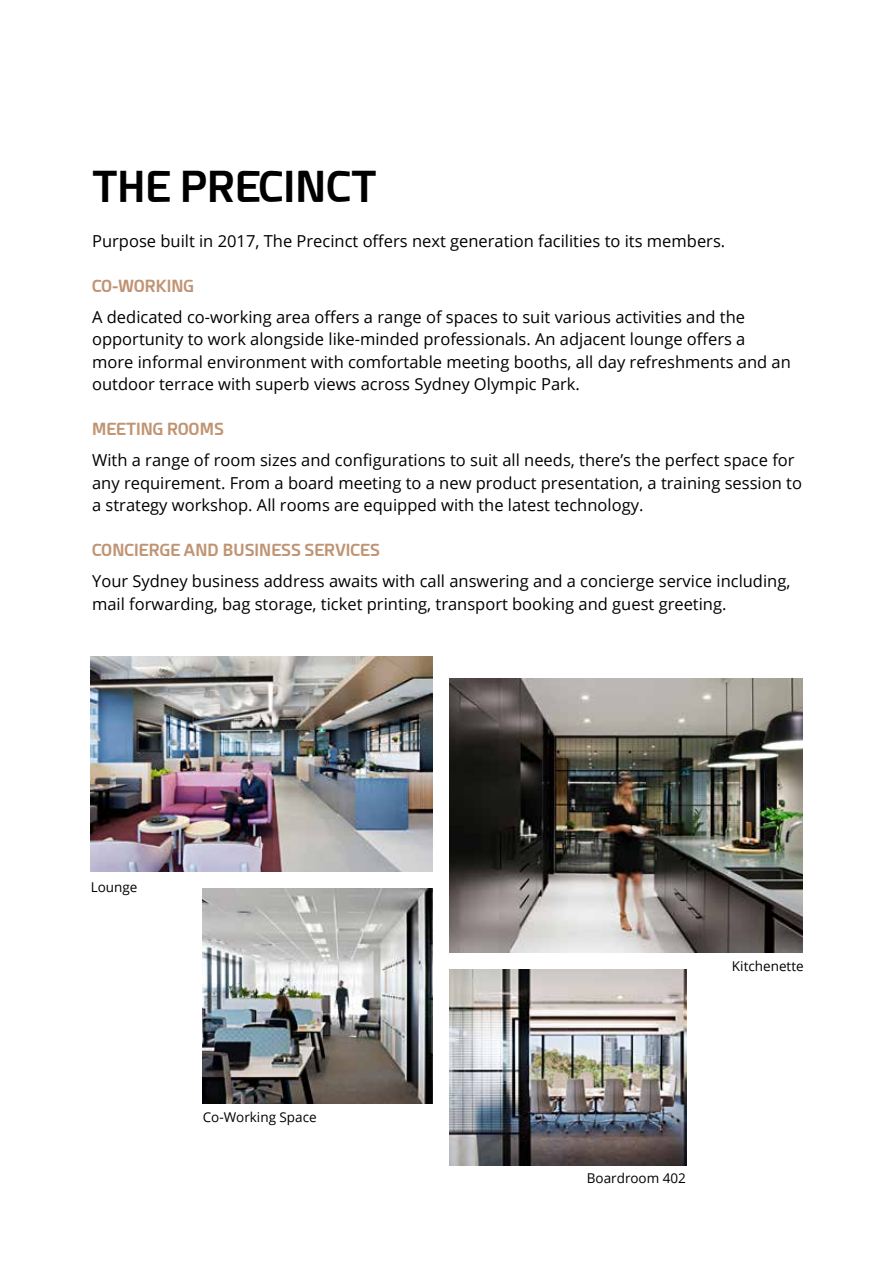
<style>
.page{position:relative;width:893px;height:1263px;background:#fff}
.page>*{position:absolute;margin:0;border:0;box-sizing:border-box;transform-origin:0 0}
.t1{font:700 42px "Esphimere";color:#000}
.t2{font:16.5px/22.5px "Open Sans";color:#000}
.t3{font:700 16.5px "Esphimere";color:#c09473}
.t4{font:13.5px "Open Sans";color:#000}
</style>
<div class="page">
<img style="left:91px;top:656px;width:341px;height:215px">
<img style="left:203px;top:888px;width:229px;height:215px">
<img style="left:449px;top:679px;width:353px;height:273px">
<img style="left:449px;top:969px;width:237px;height:197px">
<h1 class="t1" style="left:92px;top:160px;width:286px">THE PRECINCT</h1>
<p class="t2" style="left:92px;top:229px;width:635px">Purpose built in 2017, The Precinct offers next generation facilities to its members.</p>
<p class="t3" style="left:92px;top:275px;width:104px">CO-WORKING</p>
<p class="t2" style="left:92px;top:305px;width:700px">A dedicated co-working area offers a range of spaces to suit various activities and the opportunity to work alongside like-minded professionals. An adjacent lounge offers a<br>more informal environment with comfortable meeting booths, all day refreshments and an outdoor terrace with superb views across Sydney Olympic Park.</p>
<p class="t3" style="left:92px;top:419px;width:133px">MEETING ROOMS</p>
<p class="t2" style="left:92px;top:448px;width:711px">With a range of room sizes and configurations to suit all needs, there’s the perfect space for any requirement. From a board meeting to a new product presentation, a training session to a strategy workshop. All rooms are equipped with the latest technology.</p>
<p class="t3" style="left:92px;top:540px;width:289px">CONCIERGE AND BUSINESS SERVICES</p>
<p class="t2" style="left:92px;top:569px;width:700px">Your Sydney business address awaits with call answering and a concierge service including, mail forwarding, bag storage, ticket printing, transport booking and guest greeting.</p>
<p class="t4" style="left:91px;top:878px;width:48px">Lounge</p>
<p class="t4" style="left:203px;top:1107px;width:116px">Co-Working Space</p>
<p class="t4" style="left:732px;top:957px;width:73px">Kitchenette</p>
<p class="t4" style="left:587px;top:1169px;width:101px">Boardroom 402</p>
</div>
